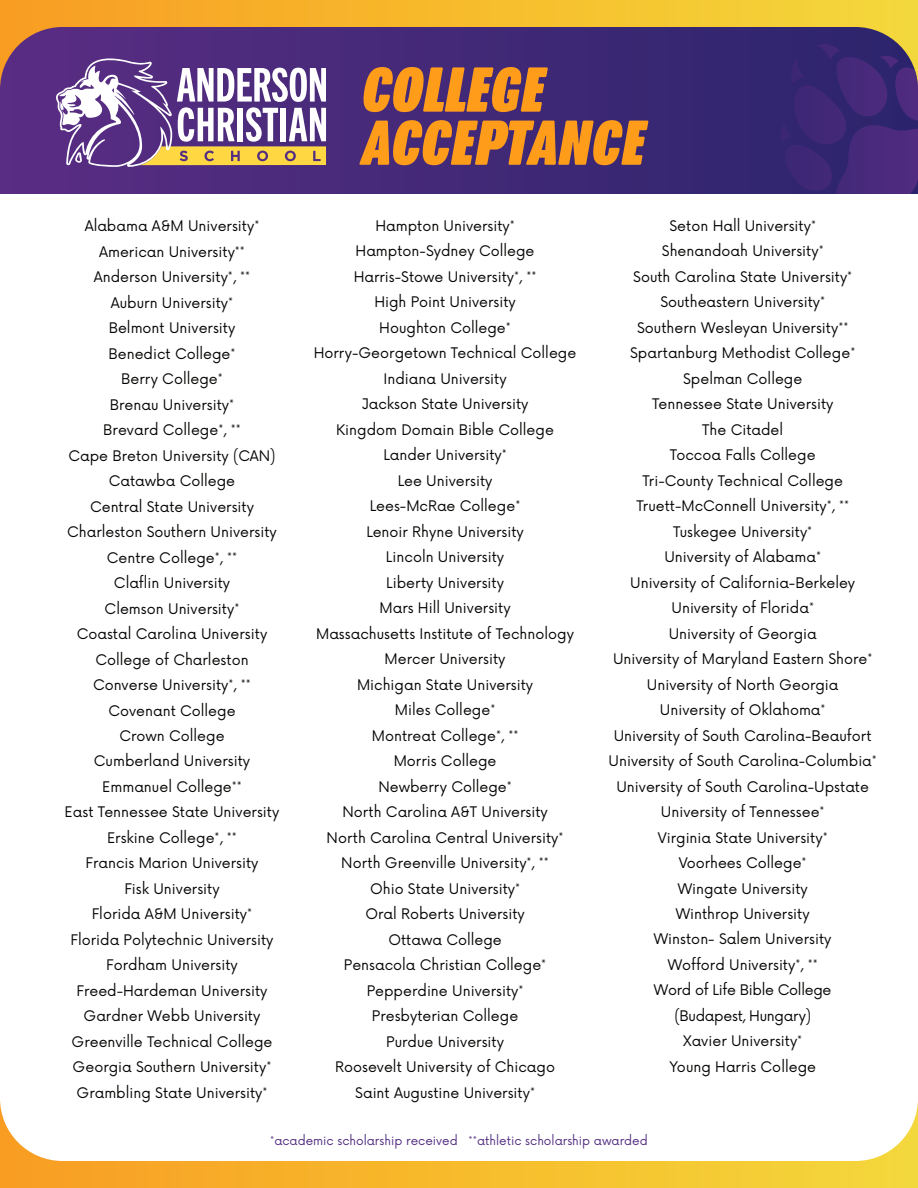
<style>
.page{position:relative;width:918px;height:1188px;background:#fff}
.page>*{position:absolute;margin:0;border:0;box-sizing:border-box;transform-origin:0 0}
.t1{font:italic 900 69px/53.1px "Program Nar OT";letter-spacing:.02em;color:#ff9d1b}
.t2{font:14.25px/25.5px "Now";color:#050504;text-align:center}
.t3{font:12px "Now";color:#522e81}
</style>
<div class="page">
<svg style="left:0;top:90px;width:780px;height:104px;background:#422877"></svg>
<svg style="left:0;top:1101px;width:918px;height:87px"></svg>
<svg style="left:0;top:0;width:918px;height:90px;background:#89625a"></svg>
<svg style="left:780px;top:44px;width:138px;height:150px;background:#3f2974"></svg>
<svg style="left:56px;top:54px;width:270px;height:113px"></svg>
<h1 class="t1" style="left:363px;top:62px;width:283px">COLLEGE<br>ACCEPTANCE</h1>
<p class="t2" style="left:65px;top:212px;width:216px">Alabama A&amp;M University*<br>American University**<br>Anderson University*, **<br>Auburn University*<br>Belmont University<br>Benedict College*<br>Berry College*<br>Brenau University*<br>Brevard College*, **<br>Cape Breton University (CAN)<br>Catawba College<br>Central State University<br>Charleston Southern University<br>Centre College*, **<br>Claflin University<br>Clemson University*<br>Coastal Carolina University<br>College of Charleston<br>Converse University*, **<br>Covenant College<br>Crown College<br>Cumberland University<br>Emmanuel College**<br>East Tennessee State University<br>Erskine College*, **<br>Francis Marion University<br>Fisk University<br>Florida A&amp;M University*<br>Florida Polytechnic University<br>Fordham University<br>Freed-Hardeman University<br>Gardner Webb University<br>Greenville Technical College<br>Georgia Southern University*<br>Grambling State University*</p>
<p class="t2" style="left:314px;top:212px;width:264px">Hampton University*<br>Hampton-Sydney College<br>Harris-Stowe University*, **<br>High Point University<br>Houghton College*<br>Horry-Georgetown Technical College<br>Indiana University<br>Jackson State University<br>Kingdom Domain Bible College<br>Lander University*<br>Lee University<br>Lees-McRae College*<br>Lenoir Rhyne University<br>Lincoln University<br>Liberty University<br>Mars Hill University<br>Massachusetts Institute of Technology<br>Mercer University<br>Michigan State University<br>Miles College*<br>Montreat College*, **<br>Morris College<br>Newberry College*<br>North Carolina A&amp;T University<br>North Carolina Central University*<br>North Greenville University*, **<br>Ohio State University*<br>Oral Roberts University<br>Ottawa College<br>Pensacola Christian College*<br>Pepperdine University*<br>Presbyterian College<br>Purdue University<br>Roosevelt University of Chicago<br>Saint Augustine University*</p>
<p class="t2" style="left:609px;top:212px;width:270px">Seton Hall University*<br>Shenandoah University*<br>South Carolina State University*<br>Southeastern University*<br>Southern Wesleyan University**<br>Spartanburg Methodist College*<br>Spelman College<br>Tennessee State University<br>The Citadel<br>Toccoa Falls College<br>Tri-County Technical College<br>Truett-McConnell University*, **<br>Tuskegee University*<br>University of Alabama*<br>University of California-Berkeley<br>University of Florida*<br>University of Georgia<br>University of Maryland Eastern Shore*<br>University of North Georgia<br>University of Oklahoma*<br>University of South Carolina-Beaufort<br>University of South Carolina-Columbia*<br>University of South Carolina-Upstate<br>University of Tennessee*<br>Virginia State University*<br>Voorhees College*<br>Wingate University<br>Winthrop University<br>Winston- Salem University<br>Wofford University*, **<br>Word of Life Bible College<br>(Budapest, Hungary)<br>Xavier University*<br>Young Harris College</p>
<p class="t3" style="left:270px;top:1131px;width:379px">*academic scholarship received **athletic scholarship awarded</p>
</div>
